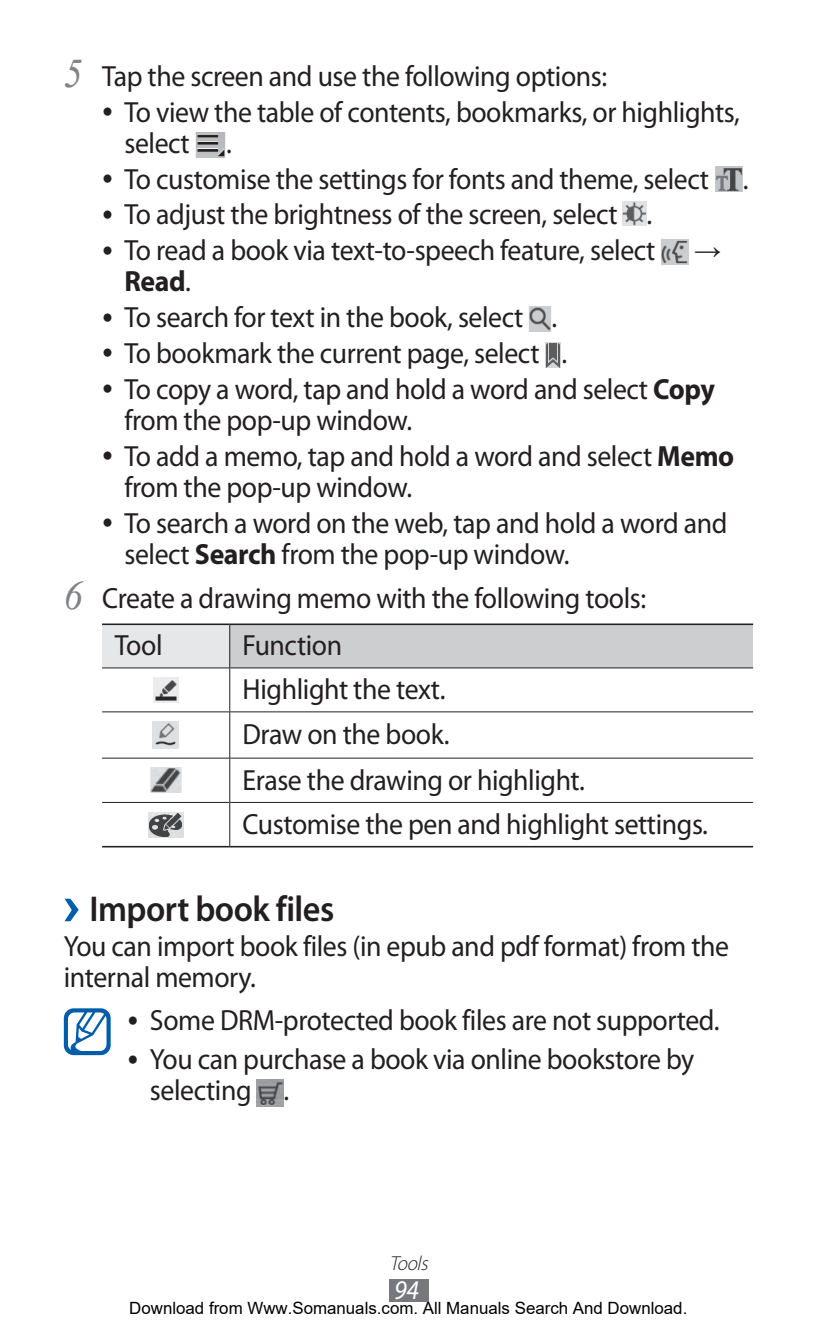
<style>
.page{position:relative;width:817px;height:1340px;background:#fff}
.page>*{position:absolute;margin:0;border:0;box-sizing:border-box;transform-origin:0 0}
.t1{font:600 36px "Myriad Pro";letter-spacing:-.015em;color:#231f20;scale:.95 1}
.t2{font:29.25px/31.1px "Myriad Pro";letter-spacing:-.015em;color:#231f20;scale:.95 1}
.t3{font:700 29.25px "Myriad Pro";color:#231f20;scale:.95 1}
.t4{font:italic 27px "Myriad Pro";color:#fff;scale:.95 1}
.t5{font:27px "Arial";color:#231f20}
.t6{font:italic 300 20.25px "Myriad Pro";color:#231f20;scale:.95 1}
.t7{font:16.88px "Arial";color:#000}
.s1{font-family:"Times New Roman";font-style:italic;font-size:40.5px;color:#808285}
.s2{font-weight:400}
.s3{font-weight:700}
.s4{font-family:"Arial";font-weight:400;font-size:46.57px;color:#015dab}
</style>
<div class="page">
<div style="left:388px;top:1279px;width:40px;height:22px;background:#76787b"></div>
<img style="left:195px;top:132px;width:31px;height:25px">
<img style="left:715px;top:166px;width:28px;height:25px">
<img style="left:622px;top:201px;width:25px;height:25px">
<img style="left:661px;top:240px;width:28px;height:25px">
<img style="left:529px;top:307px;width:22px;height:24px">
<img style="left:545px;top:343px;width:16px;height:25px">
<div style="left:102px;top:624px;width:128px;height:44px;background:#e6e7e9"></div>
<div style="left:230px;top:624px;width:523px;height:44px;background:#cdced0"></div>
<hr style="left:102px;top:623px;width:128px;height:2px;background:#231f20">
<hr style="left:230px;top:623px;width:523px;height:2px;background:#231f20">
<hr style="left:102px;top:846px;width:128px;height:1px;background:#231f20">
<hr style="left:230px;top:846px;width:523px;height:1px;background:#231f20">
<hr style="left:102px;top:667px;width:127px;height:1px;background:#231f20">
<hr style="left:230px;top:667px;width:523px;height:1px;background:#231f20">
<hr style="left:102px;top:711px;width:127px;height:1px;background:#231f20">
<hr style="left:230px;top:711px;width:523px;height:1px;background:#231f20">
<hr style="left:102px;top:757px;width:127px;height:1px;background:#231f20">
<hr style="left:230px;top:757px;width:523px;height:1px;background:#231f20">
<hr style="left:102px;top:802px;width:127px;height:1px;background:#231f20">
<hr style="left:230px;top:802px;width:523px;height:1px;background:#231f20">
<hr style="left:229px;top:625px;width:1px;height:43px;background:#231f20">
<hr style="left:229px;top:668px;width:1px;height:44px;background:#231f20">
<hr style="left:229px;top:712px;width:1px;height:46px;background:#231f20">
<hr style="left:229px;top:758px;width:1px;height:44px;background:#231f20">
<hr style="left:229px;top:802px;width:1px;height:44px;background:#231f20">
<img style="left:154px;top:677px;width:24px;height:25px">
<img style="left:153px;top:721px;width:26px;height:27px">
<img style="left:150px;top:767px;width:32px;height:25px">
<img style="left:148px;top:812px;width:36px;height:25px">
<svg style="left:64px;top:898px;width:15px;height:24px"></svg>
<svg style="left:64px;top:1008px;width:47px;height:47px"></svg>
<img style="left:256px;top:1079px;width:28px;height:27px">
<p class="t2" style="left:64px;top:60px;width:573px"><span class="s1">5</span> Tap the screen and use the following options:</p>
<p class="t2" style="left:124px;top:96px;width:649px;text-indent:-22px"><sup>●</sup> To view the table of contents, bookmarks, or highlights, select .</p>
<p class="t2" style="left:102px;top:163px;width:681px"><sup>●</sup> To customise the settings for fonts and theme, select .</p>
<p class="t2" style="left:102px;top:198px;width:580px"><sup>●</sup> To adjust the brightness of the screen, select .</p>
<p class="t2" style="left:102px;top:234px;width:584px"><sup>●</sup> To read a book via text-to-speech feature, select</p>
<p class="t5" style="left:694px;top:231px;width:28px">→</p>
<p class="t3" style="left:124px;top:262px;width:71px">Read<span class="s2">.</span></p>
<p class="t2" style="left:102px;top:301px;width:480px"><sup>●</sup> To search for text in the book, select .</p>
<p class="t2" style="left:102px;top:337px;width:491px"><sup>●</sup> To bookmark the current page, select .</p>
<p class="t2" style="left:124px;top:373px;width:623px;text-indent:-22px"><sup>●</sup> To copy a word, tap and hold a word and select <span class="s3">Copy </span>from the pop-up window.</p>
<p class="t2" style="left:124px;top:440px;width:643px;text-indent:-22px"><sup>●</sup> To add a memo, tap and hold a word and select <span class="s3">Memo </span>from the pop-up window.</p>
<p class="t2" style="left:124px;top:507px;width:636px;text-indent:-22px"><sup>●</sup> To search a word on the web, tap and hold a word and select <span class="s3">Search</span> from the pop-up window.</p>
<p class="t2" style="left:115px;top:573px;width:560px;line-height:47.7px;text-indent:-51px"><span class="s1">6</span> Create a drawing memo with the following tools:<br>Tool</p>
<p class="t2" style="left:242px;top:622px;width:491px;line-height:44.8px">Function<br>Highlight the text.<br>Draw on the book.<br>Erase the drawing or highlight.<br>Customise the pen and highlight settings.</p>
<p class="t1" style="left:64px;top:886px;width:286px"><span class="s4">›</span> Import book files</p>
<p class="t2" style="left:64px;top:930px;width:701px">You can import book files (in epub and pdf format) from the internal memory.</p>
<p class="t2" style="left:128px;top:1004px;width:624px"><sup>●</sup> Some DRM-protected book files are not supported.</p>
<p class="t2" style="left:150px;top:1043px;width:574px;text-indent:-22px"><sup>●</sup> You can purchase a book via online bookstore by selecting .</p>
<p class="t6" style="left:389px;top:1250px;width:47px">Tools</p>
<p class="t4" style="left:394px;top:1273px;width:28px">94</p>
<p class="t7" style="left:129px;top:1298px;width:559px">Download from Www.Somanuals.com. All Manuals Search And Download.</p>
</div>
